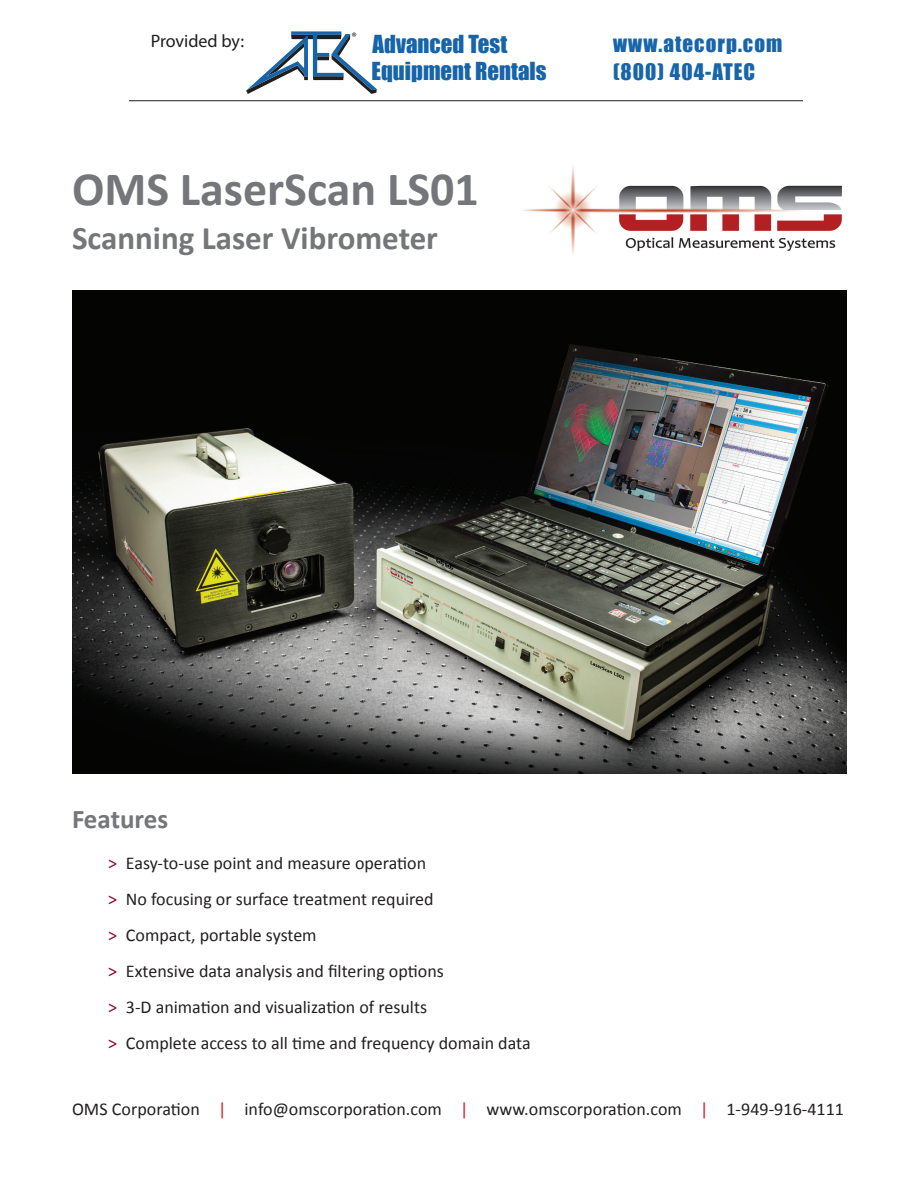
<style>
.page{position:relative;width:918px;height:1188px;background:#fff}
.page>*{position:absolute;margin:0;border:0;box-sizing:border-box;transform-origin:0 0}
.t1{font:700 48px "Calibri";color:#757679}
.t2{font:700 33px "Calibri";color:#757679}
.t3{font:700 27px "Calibri";color:#757679}
.t4{font:22.8px/27px "Impact";color:#1764a8}
.t5{font:21px/27.3px "Impact";letter-spacing:.05em;color:#1865aa}
.t6{font:18px/36px "Calibri";color:#231f20}
.t7{font:18px "Myriad Pro";letter-spacing:-.005em;color:#211e1e}
.t8{font:10.8px "Calibri";color:#211e1e}
.s1{color:#97012c}
.s2{color:#d1232a}
</style>
<div class="page">
<img style="left:523px;top:166px;width:319px;height:88px">
<img style="left:72px;top:290px;width:774px;height:484px">
<svg style="left:246px;top:31px;width:131px;height:63px"></svg>
<hr style="left:129px;top:100px;width:674px;height:1px;background:#211e1e">
<p class="t8" style="left:351px;top:29px;width:7px">®</p>
<p class="t7" style="left:151px;top:30px;width:95px">Provided by:</p>
<p class="t5" style="left:613px;top:30px;width:171px">www.atecorp.com (800) 404-ATEC</p>
<p class="t4" style="left:372px;top:30px;width:176px">Advanced Test<br>Equipment Rentals</p>
<h1 class="t1" style="left:72px;top:158px;width:408px">OMS LaserScan LS01</h1>
<h2 class="t2" style="left:72px;top:217px;width:368px">Scanning Laser Vibrometer</h2>
<h3 class="t3" style="left:72px;top:802px;width:98px">Features</h3>
<p class="t6" style="left:108px;top:845px;width:424px"><span class="s1">&gt;</span> Easy-to-use point and measure operation<br><span class="s1">&gt;</span> No focusing or surface treatment required<br><span class="s1">&gt;</span> Compact, portable system<br><span class="s1">&gt;</span> Extensive data analysis and filtering options<br><span class="s1">&gt;</span> 3-D animation and visualization of results<br><span class="s1">&gt;</span> Complete access to all time and frequency domain data</p>
<p class="t6" style="left:72px;top:1091px;width:774px">OMS Corporation <span class="s2">|</span> info@omscorporation.com <span class="s2">|</span> www.omscorporation.com <span class="s2">|</span> 1-949-916-4111</p>
</div>
